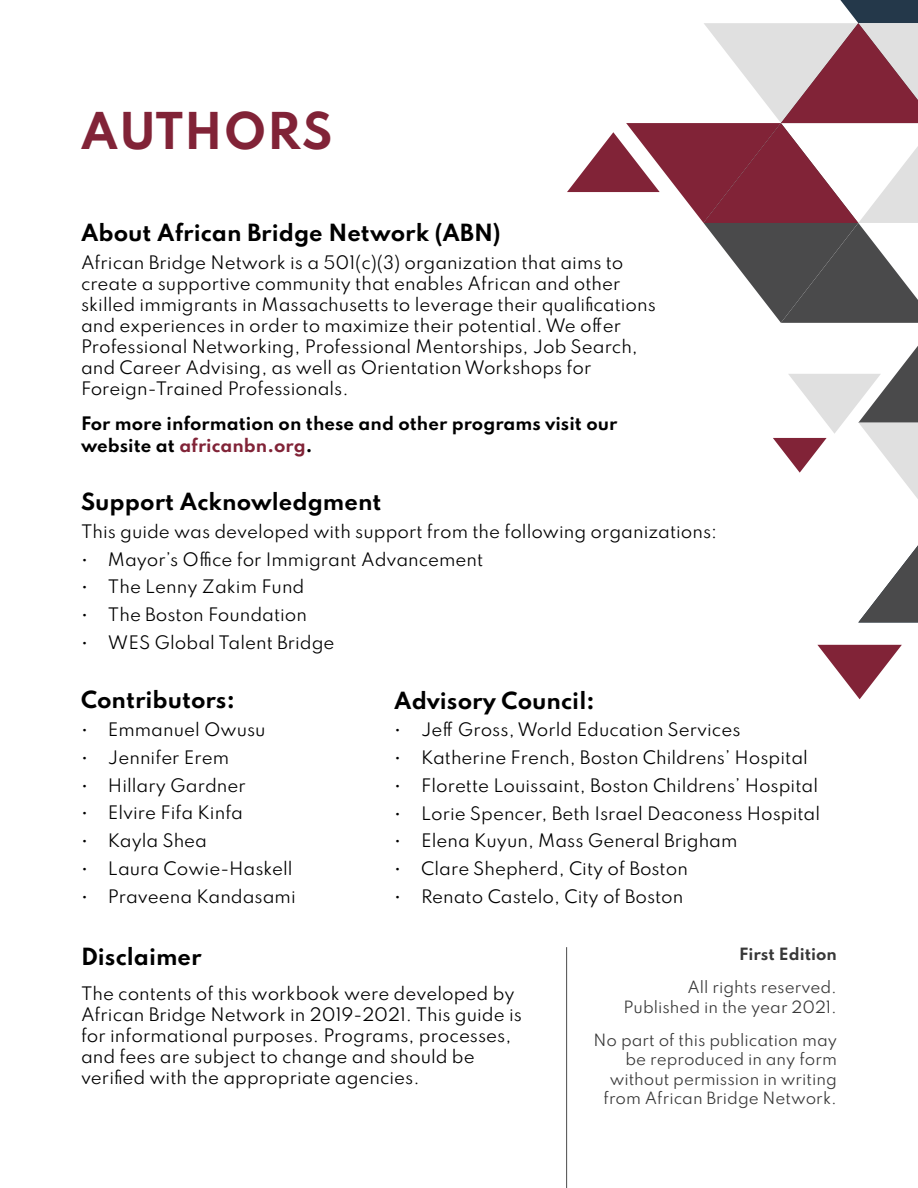
<style>
.page{position:relative;width:918px;height:1188px;background:#fff}
.page>*{position:absolute;margin:0;border:0;box-sizing:border-box;transform-origin:0 0}
.t1{font:700 45px "Spartan";letter-spacing:.025em;color:#812337}
.t2{font:700 21px "Spartan";color:#000}
.t3{font:16.5px/21px "Spartan";color:#000}
.t4{font:700 16.5px/22.5px "Spartan";color:#000}
.t5{font:15px/19.5px "Spartan";color:#383838;text-align:right}
.t6{font:700 15px "Spartan";color:#383838}
.s1{color:#812337}
</style>
<div class="page">
<svg style="left:817px;top:645px;width:85px;height:54px"></svg>
<svg style="left:858px;top:545px;width:60px;height:77px"></svg>
<svg style="left:567px;top:0;width:351px;height:323px"></svg>
<svg style="left:773px;top:346px;width:145px;height:153px"></svg>
<hr style="left:566px;top:947px;width:1px;height:241px;background:#4a4a4b">
<h1 class="t1" style="left:81px;top:97px;width:254px">AUTHORS</h1>
<p class="t2" style="left:81px;top:217px;width:421px">About African Bridge Network (ABN)</p>
<p class="t3" style="left:81px;top:252px;width:576px">African Bridge Network is a 501(c)(3) organization that aims to create a supportive community that enables African and other skilled immigrants in Massachusetts to leverage their qualifications and experiences in order to maximize their potential. We offer Professional Networking, Professional Mentorships, Job Search, and Career Advising, as well as Orientation Workshops for Foreign-Trained Professionals.</p>
<p class="t4" style="left:81px;top:411px;width:538px">For more information on these and other programs visit our website at <span class="s1">africanbn.org</span>.</p>
<p class="t2" style="left:81px;top:486px;width:302px">Support Acknowledgment</p>
<p class="t3" style="left:81px;top:520px;width:638px">This guide was developed with support from the following organizations:</p>
<p class="t3" style="left:81px;top:548px;width:404px">• Mayor’s Office for Immigrant Advancement</p>
<p class="t3" style="left:81px;top:576px;width:225px">• The Lenny Zakim Fund</p>
<p class="t3" style="left:81px;top:603px;width:228px">• The Boston Foundation</p>
<p class="t3" style="left:81px;top:631px;width:255px">• WES Global Talent Bridge</p>
<p class="t2" style="left:81px;top:684px;width:155px">Contributors:</p>
<p class="t3" style="left:81px;top:719px;width:186px">• Emmanuel Owusu</p>
<p class="t3" style="left:81px;top:746px;width:150px">• Jennifer Erem</p>
<p class="t3" style="left:81px;top:774px;width:166px">• Hillary Gardner</p>
<p class="t3" style="left:81px;top:802px;width:164px">• Elvire Fifa Kinfa</p>
<p class="t3" style="left:81px;top:830px;width:128px">• Kayla Shea</p>
<p class="t3" style="left:81px;top:857px;width:213px">• Laura Cowie-Haskell</p>
<p class="t3" style="left:81px;top:885px;width:216px">• Praveena Kandasami</p>
<p class="t2" style="left:394px;top:684px;width:202px">Advisory Council:</p>
<p class="t3" style="left:394px;top:719px;width:348px">• Jeff Gross, World Education Services</p>
<p class="t3" style="left:394px;top:747px;width:415px">• Katherine French, Boston Childrens’ Hospital</p>
<p class="t3" style="left:394px;top:774px;width:425px">• Florette Louissaint, Boston Childrens’ Hospital</p>
<p class="t3" style="left:394px;top:802px;width:428px">• Lorie Spencer, Beth Israel Deaconess Hospital</p>
<p class="t3" style="left:394px;top:830px;width:345px">• Elena Kuyun, Mass General Brigham</p>
<p class="t3" style="left:394px;top:858px;width:295px">• Clare Shepherd, City of Boston</p>
<p class="t3" style="left:394px;top:885px;width:291px">• Renato Castelo, City of Boston</p>
<p class="t2" style="left:81px;top:941px;width:122px">Disclaimer</p>
<p class="t3" style="left:81px;top:982px;width:443px">The contents of this workbook were developed by African Bridge Network in 2019-2021. This guide is for informational purposes. Programs, processes, and fees are subject to change and should be verified with the appropriate agencies.</p>
<p class="t6" style="left:739px;top:943px;width:99px">First Edition</p>
<p class="t5" style="left:623px;top:977px;width:215px">All rights reserved.<br>Published in the year 2021.</p>
<p class="t5" style="left:594px;top:1029px;width:245px">No part of this publication may be reproduced in any form without permission in writing from African Bridge Network.</p>
</div>
